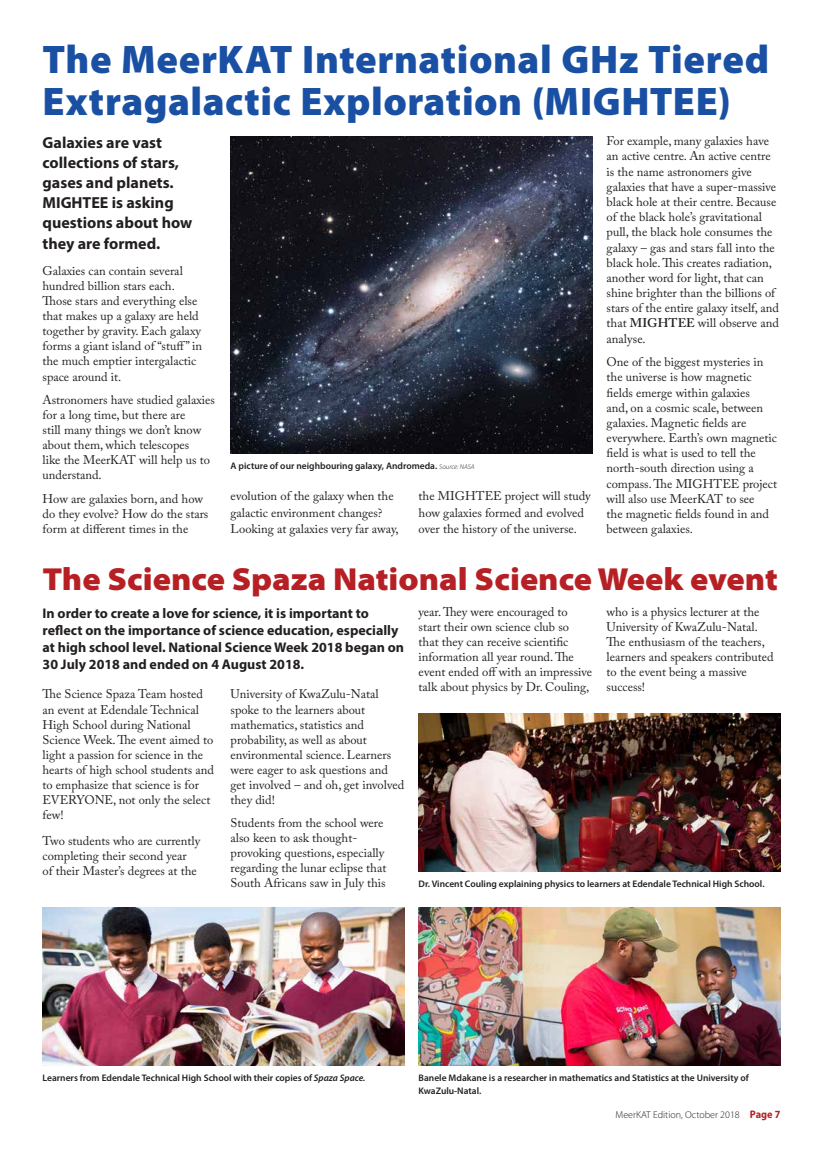
<style>
.page{position:relative;width:823px;height:1163px;background:#fff}
.page>*{position:absolute;margin:0;border:0;box-sizing:border-box;transform-origin:0 0}
.t1{font:900 40px/42px "Myriad Pro";letter-spacing:.015em;color:#1a50a3}
.t2{font:900 semi-expanded 32px "Myriad Pro";color:#b62024}
.t3{font:700 16px/20.1px "Myriad Pro";color:#231f20}
.t4{font:700 14px/17px "Myriad Pro";color:#231f20}
.t5{font:12.5px/15px "Adobe Caslon Pro";color:#231f20}
.t6{font:300 10px "Myriad Pro";color:#231f20}
.t7{font:600 9.5px/13px "Myriad Pro";color:#231f20}
.s1{font-weight:600}
.s2{font-weight:300;font-style:italic;font-size:7px}
.s3{font-style:italic}
.s4{font-weight:700;font-stretch:semi-condensed;font-size:11px;color:#b62024}
</style>
<div class="page">
<img style="left:230px;top:136px;width:362px;height:318px">
<img style="left:418px;top:907px;width:362px;height:158px">
<img style="left:418px;top:713px;width:362px;height:157px">
<img style="left:43px;top:907px;width:361px;height:158px">
<p class="t1" style="left:43px;top:36px;width:727px">The MeerKAT International GHz Tiered<br>Extragalactic Exploration (MIGHTEE)</p>
<p class="t3" style="left:43px;top:132px;width:151px">Galaxies are vast collections of stars, gases and planets.<br>MIGHTEE is asking questions about how they are formed.</p>
<p class="t5" style="left:43px;top:263px;width:161px">Galaxies can contain several hundred billion stars each.<br>Those stars and everything else that makes up a galaxy are held together by gravity. Each galaxy forms a giant island of “stuff” in the much emptier intergalactic space around it.</p>
<p class="t5" style="left:43px;top:392px;width:174px">Astronomers have studied galaxies for a long time, but there are<br>still many things we don’t know about them, which telescopes<br>like the MeerKAT will help us to understand.</p>
<p class="t5" style="left:43px;top:491px;width:167px">How are galaxies born, and how do they evolve? How do the stars form at different times in the</p>
<p class="t5" style="left:230px;top:487px;width:169px;line-height:16.6px">evolution of the galaxy when the galactic environment changes?<br>Looking at galaxies very far away,</p>
<p class="t5" style="left:418px;top:487px;width:173px;line-height:16.6px">the MIGHTEE project will study how galaxies formed and evolved over the history of the universe.</p>
<p class="t5" style="left:606px;top:133px;width:174px">For example, many galaxies have an active centre. An active centre is the name astronomers give galaxies that have a super-massive black hole at their centre. Because of the black hole’s gravitational pull, the black hole consumes the galaxy – gas and stars fall into the black hole. This creates radiation, another word for light, that can shine brighter than the billions of stars of the entire galaxy itself, and that <span class="s1">MIGHTEE</span> will observe and analyse.</p>
<p class="t5" style="left:606px;top:354px;width:172px">One of the biggest mysteries in the universe is how magnetic fields emerge within galaxies<br>and, on a cosmic scale, between galaxies. Magnetic fields are everywhere. Earth’s own magnetic field is what is used to tell the north-south direction using a compass. The MIGHTEE project will also use MeerKAT to see<br>the magnetic fields found in and between galaxies.</p>
<p class="t7" style="left:230px;top:459px;width:245px">A picture of our neighbouring galaxy, Andromeda. <span class="s2">Source: NASA</span></p>
<p class="t2" style="left:43px;top:560px;width:736px">The Science Spaza National Science Week event</p>
<p class="t4" style="left:43px;top:604px;width:363px">In order to create a love for science, it is important to reflect on the importance of science education, especially at high school level. National Science Week 2018 began on 30 July 2018 and ended on 4 August 2018.</p>
<p class="t5" style="left:43px;top:686px;width:173px">The Science Spaza Team hosted an event at Edendale Technical<br>High School during National<br>Science Week. The event aimed to light a passion for science in the hearts of high school students and to emphasize that science is for<br>EVERYONE, not only the select few!</p>
<p class="t5" style="left:43px;top:833px;width:159px">Two students who are currently completing their second year<br>of their Master’s degrees at the</p>
<p class="t5" style="left:418px;top:604px;width:175px">year. They were encouraged to start their own science club so that they can receive scientific information all year round. The event ended off with an impressive talk about physics by Dr. Couling,</p>
<p class="t5" style="left:606px;top:604px;width:168px">who is a physics lecturer at the<br>University of KwaZulu-Natal.<br>The enthusiasm of the teachers, learners and speakers contributed to the event being a massive success!</p>
<p class="t5" style="left:230px;top:686px;width:175px">University of KwaZulu-Natal spoke to the learners about mathematics, statistics and probability, as well as about environmental science. Learners were eager to ask questions and get involved – and oh, get involved they did!</p>
<p class="t5" style="left:230px;top:815px;width:157px">Students from the school were also keen to ask thought&shy;provoking questions, especially regarding the lunar eclipse that<br>South Africans saw in July this</p>
<p class="t7" style="left:418px;top:876px;width:347px">Dr. Vincent Couling explaining physics to learners at Edendale Technical High School.</p>
<p class="t7" style="left:43px;top:1071px;width:324px">Learners from Edendale Technical High School with their copies of <span class="s3">Spaza Space.</span></p>
<p class="t7" style="left:418px;top:1071px;width:331px">Banele Mdakane is a researcher in mathematics and Statistics at the University of<br>KwaZulu-Natal.</p>
<p class="t6" style="left:615px;top:1108px;width:166px">MeerKAT Edition, October 2018 <span class="s4">Page 7</span></p>
</div>
